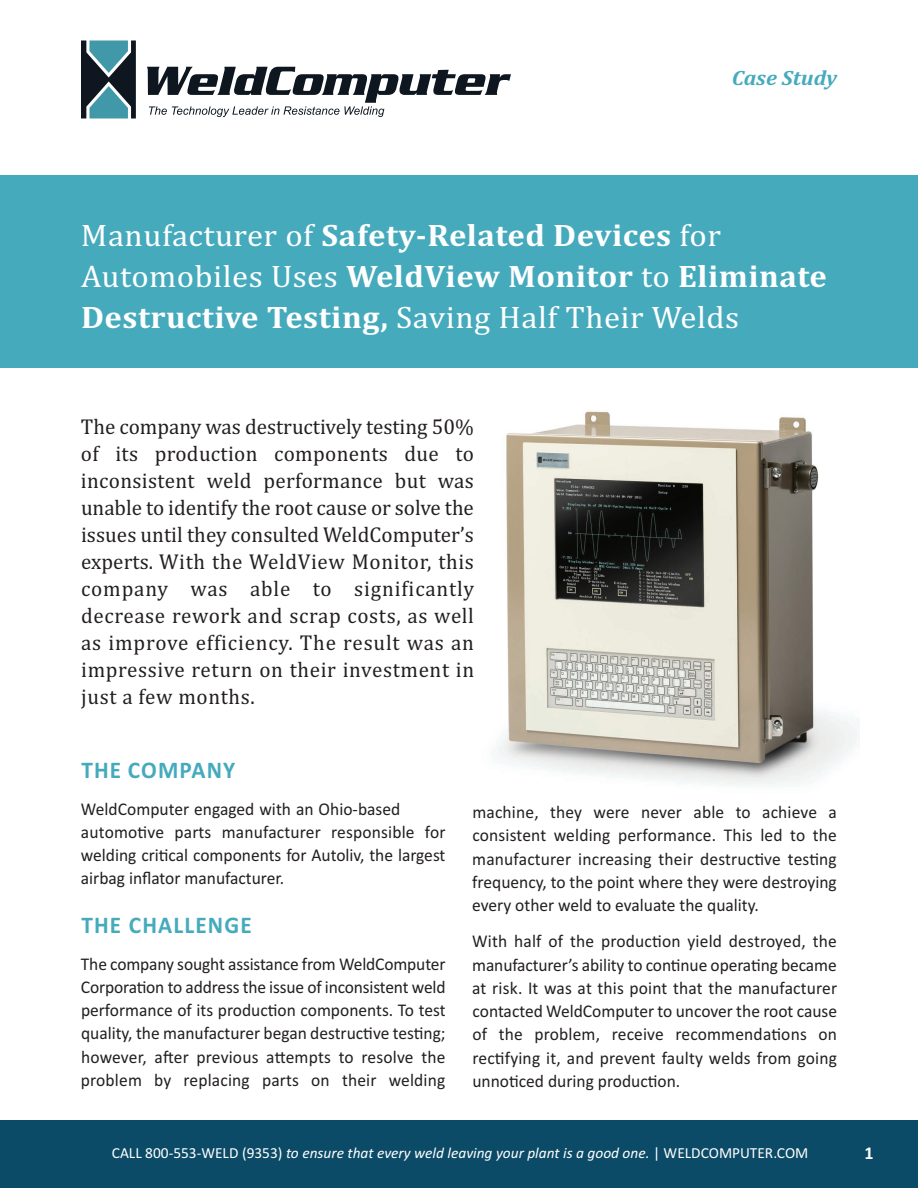
<style>
.page{position:relative;width:918px;height:1188px;background:#fff}
.page>*{position:absolute;margin:0;border:0;box-sizing:border-box;transform-origin:0 0}
.t1{font:700 31.5px/41.2px "Cambria";letter-spacing:.015em;color:#fff;scale:1.04 1}
.t2{font:700 24px "Calibri";letter-spacing:.05em;color:#46aabd}
.t3{font:21.75px/27px "Cambria";letter-spacing:.03em;color:#231f20;text-align:justify}
.t4{font:italic 700 21px "Cambria";color:#46aabd;scale:1.05 1}
.t5{font:18px/23.2px "Calibri";color:#231f20;text-align:justify}
.t6{font:700 18px "Calibri";color:#fff}
.t7{font:italic 15.3px "Calibri";color:#fff}
.s1{font-weight:400}
.s2{font-style:normal}
</style>
<div class="page">
<div style="left:0;top:1120px;width:918px;height:68px;background:#0c4b67"></div>
<div style="left:0;top:176px;width:918px;height:192px;background:#46aabd"></div>
<svg style="left:147px;top:67px;width:364px;height:50px"></svg>
<svg style="left:81px;top:40px;width:55px;height:79px"></svg>
<img style="left:498px;top:411px;width:360px;height:374px">
<p class="t4" style="left:732px;top:66px;width:102px">Case Study</p>
<h1 class="t1" style="left:81px;top:214px;width:719px"><span class="s1">Manufacturer of</span> Safety-Related Devices <span class="s1">for<br>Automobiles Uses</span> WeldView Monitor <span class="s1">to</span> Eliminate<br>Destructive Testing, <span class="s1">Saving Half Their Welds</span></h1>
<p class="t3" style="left:81px;top:413px;width:395px">The company was destructively testing 50% of its production components due to inconsistent weld performance but was unable to identify the root cause or solve the issues until they consulted WeldComputer’s experts. With the WeldView Monitor, this company was able to significantly decrease rework and scrap costs, as well as improve efficiency. The result was an impressive return on their investment in just a few months.</p>
<h2 class="t2" style="left:81px;top:756px;width:155px">THE COMPANY</h2>
<p class="t5" style="left:81px;top:797px;width:366px;text-align:left">WeldComputer engaged with an Ohio-based automotive parts manufacturer responsible for welding critical components for Autoliv, the largest airbag inflator manufacturer.</p>
<h2 class="t2" style="left:81px;top:911px;width:172px">THE CHALLENGE</h2>
<p class="t5" style="left:81px;top:952px;width:366px">The company sought assistance from WeldComputer Corporation to address the issue of inconsistent weld performance of its production components. To test quality, the manufacturer began destructive testing; however, after previous attempts to resolve the problem by replacing parts on their welding</p>
<p class="t5" style="left:472px;top:800px;width:366px">machine, they were never able to achieve a consistent welding performance. This led to the manufacturer increasing their destructive testing frequency, to the point where they were destroying every other weld to evaluate the quality.</p>
<p class="t5" style="left:472px;top:930px;width:366px">With half of the production yield destroyed, the manufacturer’s ability to continue operating became at risk. It was at this point that the manufacturer contacted WeldComputer to uncover the root cause of the problem, receive recommendations on rectifying it, and prevent faulty welds from going unnoticed during production.</p>
<p class="t7" style="left:112px;top:1144px;width:698px"><span class="s2">CALL 800-553-WELD (9353)</span> to ensure that every weld leaving your plant is a good one. <span class="s2">| WELDCOMPUTER.COM</span></p>
<p class="t6" style="left:864px;top:1142px;width:11px">1</p>
</div>
